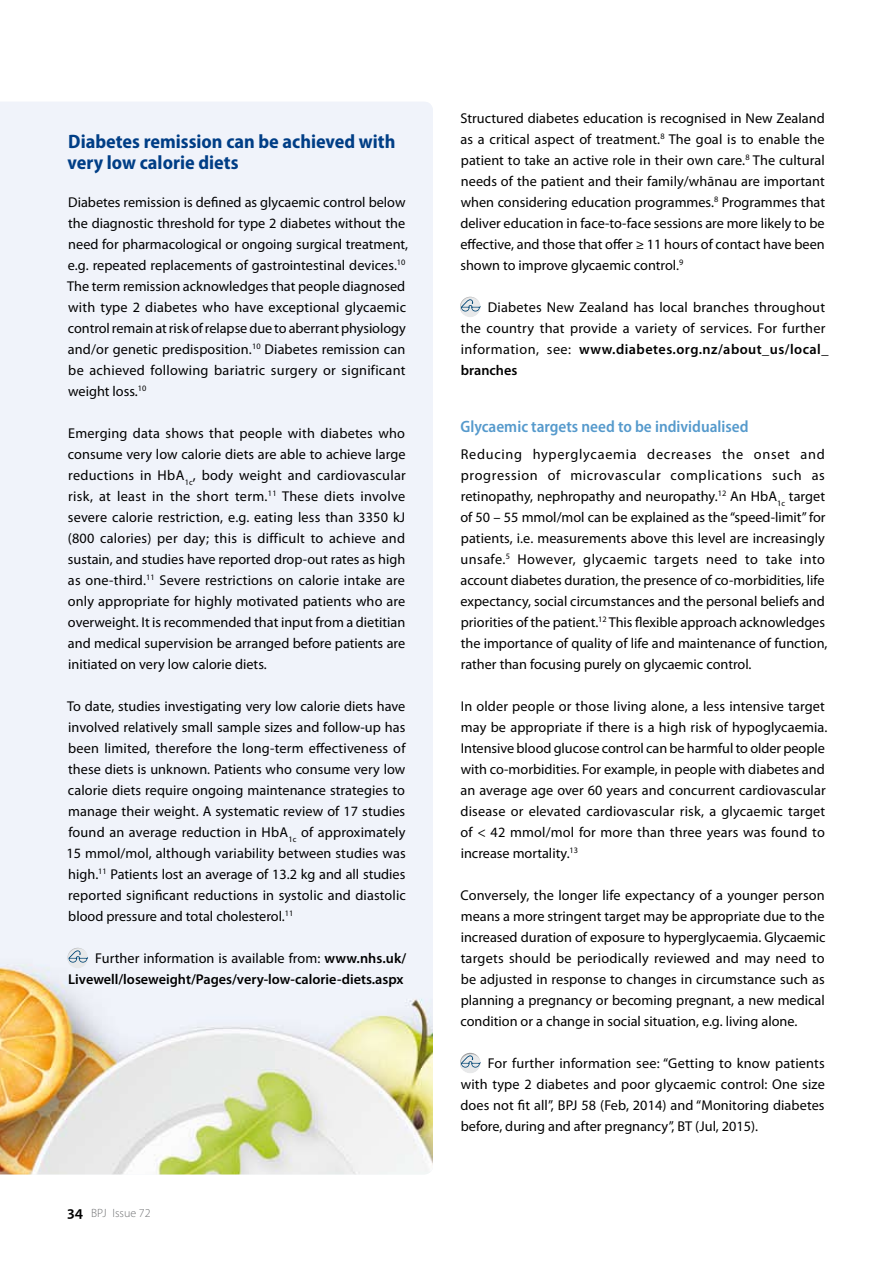
<style>
.page{position:relative;width:893px;height:1263px;background:#fff}
.page>*{position:absolute;margin:0;border:0;box-sizing:border-box;transform-origin:0 0}
.t1{font:700 semi-condensed 19.5px/21px "Myriad Pro";color:#003e86}
.t2{font:600 semi-condensed 16.5px "Myriad Pro";color:#569acc}
.t3{font:14.25px/21px "Myriad Pro";color:#000;text-align:justify}
.t4{font:600 14.25px/21px "Myriad Pro";color:#000;text-align:right}
.t5{font:300 12px "Myriad Pro";color:#707173}
.s1{font-weight:400}
.s2{font-weight:600;font-size:15.75px;color:#000}
.s3{font-weight:600}
</style>
<div class="page">
<img style="left:0;top:102px;width:433px;height:1072px">
<div style="left:458px;top:294px;width:24px;height:24px;background:#000;opacity:.4"></div>
<svg style="left:461px;top:299px;width:20px;height:12px"></svg>
<div style="left:458px;top:1050px;width:24px;height:24px;background:#000;opacity:.4"></div>
<svg style="left:461px;top:1055px;width:20px;height:12px"></svg>
<div style="left:65px;top:945px;width:24px;height:24px;background:#000;opacity:.4"></div>
<svg style="left:69px;top:950px;width:19px;height:12px"></svg>
<h1 class="t1" style="left:68px;top:131px;width:329px">Diabetes remission can be achieved with very low calorie diets</h1>
<p class="t3" style="left:67px;top:191px;width:342px;text-align:left">Diabetes remission is defined as glycaemic control below the diagnostic threshold for type 2 diabetes without the need for pharmacological or ongoing surgical treatment, e.g. repeated replacements of gastrointestinal devices.<sup>10<br></sup>The term remission acknowledges that people diagnosed with type 2 diabetes who have exceptional glycaemic control remain at risk of relapse due to aberrant physiology and/or genetic predisposition.<sup>10</sup> Diabetes remission can be achieved following bariatric surgery or significant weight loss.<sup>10</sup></p>
<p class="t3" style="left:68px;top:422px;width:340px">Emerging data shows that people with diabetes who consume very low calorie diets are able to achieve large reductions in HbA<sub>1c</sub>, body weight and cardiovascular risk, at least in the short term.<sup>11</sup> These diets involve severe calorie restriction, e.g. eating less than 3350 kJ (800 calories) per day; this is difficult to achieve and sustain, and studies have reported drop-out rates as high as one-third.<sup>11</sup> Severe restrictions on calorie intake are only appropriate for highly motivated patients who are overweight. It is recommended that input from a dietitian and medical supervision be arranged before patients are initiated on very low calorie diets.</p>
<p class="t3" style="left:67px;top:696px;width:341px">To date, studies investigating very low calorie diets have involved relatively small sample sizes and follow-up has been limited, therefore the long-term effectiveness of these diets is unknown. Patients who consume very low calorie diets require ongoing maintenance strategies to manage their weight. A systematic review of 17 studies found an average reduction in HbA<sub>1c</sub> of approximately 15 mmol/mol, although variability between studies was high.<sup>11</sup> Patients lost an average of 13.2 kg and all studies reported significant reductions in systolic and diastolic blood pressure and total cholesterol.<sup>11</sup></p>
<p class="t4" style="left:68px;top:947px;width:339px"><span class="s1">Further information is available from:</span> www.nhs.uk/<br>Livewell/loseweight/Pages/very-low-calorie-diets.aspx</p>
<p class="t5" style="left:68px;top:1206px;width:85px"><span class="s2">34</span> BPJ Issue 72</p>
<p class="t3" style="left:460px;top:107px;width:366px">Structured diabetes education is recognised in New Zealand as a critical aspect of treatment.<sup>8</sup> The goal is to enable the patient to take an active role in their own care.<sup>8</sup> The cultural needs of the patient and their family/whānau are important when considering education programmes.<sup>8</sup> Programmes that deliver education in face-to-face sessions are more likely to be effective, and those that offer ≥ 11 hours of contact have been shown to improve glycaemic control.<sup>9</sup></p>
<p class="t3" style="left:461px;top:296px;width:369px;text-align:left;text-indent:27px">Diabetes New Zealand has local branches throughout the country that provide a variety of services. For further information, see: <span class="s3">www.diabetes.org.nz/about_us/local_ branches</span></p>
<p class="t2" style="left:460px;top:417px;width:290px">Glycaemic targets need to be individualised</p>
<p class="t3" style="left:460px;top:443px;width:369px;text-align:left">Reducing hyperglycaemia decreases the onset and progression of microvascular complications such as retinopathy, nephropathy and neuropathy.<sup>12</sup> An HbA<sub>1c</sub> target of 50 – 55 mmol/mol can be explained as the “speed-limit” for patients, i.e. measurements above this level are increasingly unsafe.<sup>5</sup> However, glycaemic targets need to take into account diabetes duration, the presence of co-morbidities, life expectancy, social circumstances and the personal beliefs and priorities of the patient.<sup>12</sup> This flexible approach acknowledges the importance of quality of life and maintenance of function, rather than focusing purely on glycaemic control.</p>
<p class="t3" style="left:460px;top:696px;width:369px;text-align:left">In older people or those living alone, a less intensive target may be appropriate if there is a high risk of hypoglycaemia.<br>Intensive blood glucose control can be harmful to older people with co-morbidities. For example, in people with diabetes and an average age over 60 years and concurrent cardiovascular disease or elevated cardiovascular risk, a glycaemic target of &lt; 42 mmol/mol for more than three years was found to increase mortality.<sup>13</sup></p>
<p class="t3" style="left:460px;top:884px;width:367px">Conversely, the longer life expectancy of a younger person means a more stringent target may be appropriate due to the increased duration of exposure to hyperglycaemia. Glycaemic targets should be periodically reviewed and may need to be adjusted in response to changes in circumstance such as planning a pregnancy or becoming pregnant, a new medical condition or a change in social situation, e.g. living alone.</p>
<p class="t3" style="left:460px;top:1052px;width:366px;text-indent:27px">For further information see: “Getting to know patients with type 2 diabetes and poor glycaemic control: One size does not fit all”, BPJ 58 (Feb, 2014) and “Monitoring diabetes before, during and after pregnancy”, BT (Jul, 2015).</p>
</div>
